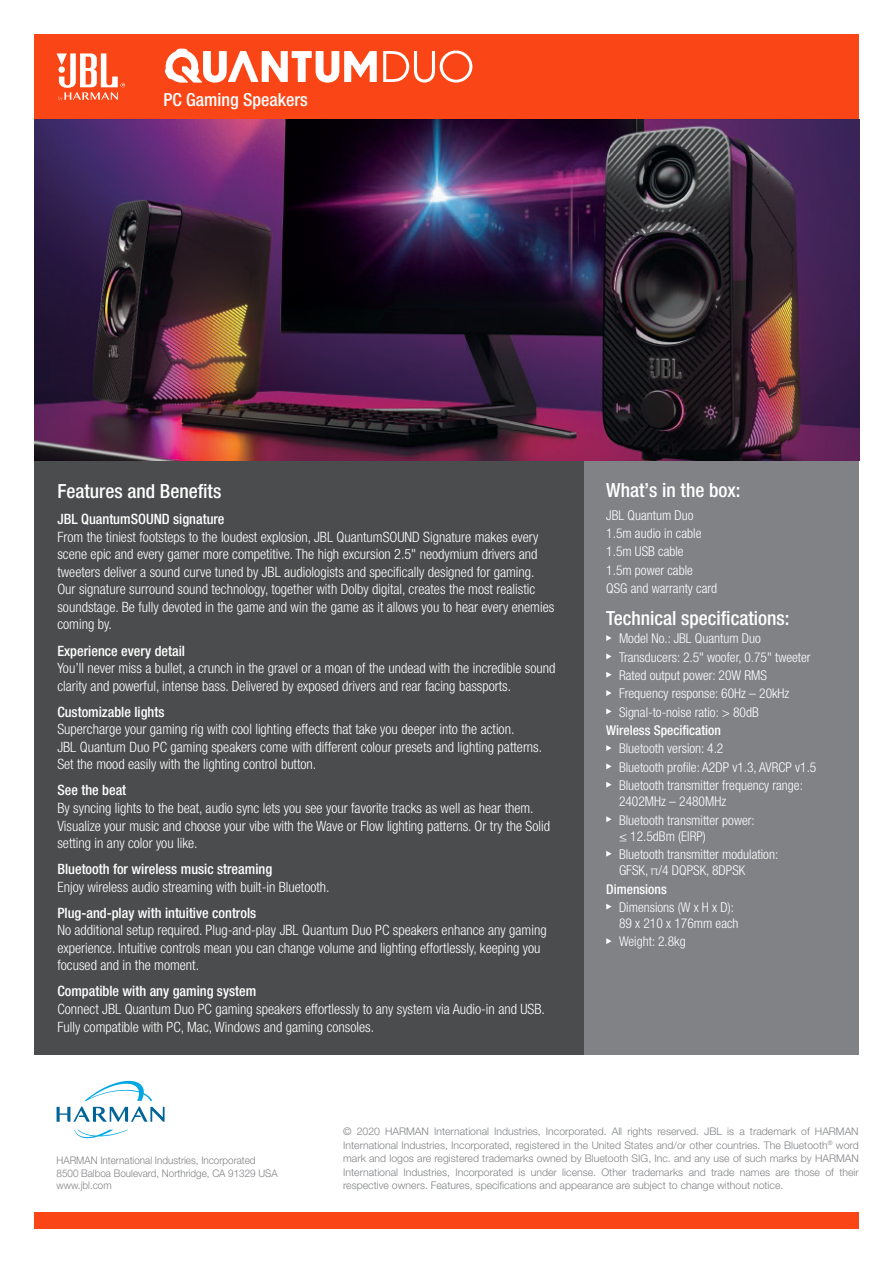
<style>
.page{position:relative;width:893px;height:1263px;background:#fff}
.page>*{position:absolute;margin:0;border:0;box-sizing:border-box;transform-origin:0 0}
.t1{font:500 condensed 19.5px "Helvetica Neue LT Pro";color:#fff}
.t2{font:500 condensed 18px "Helvetica Neue LT Pro";color:#fff}
.t3{font:300 condensed 14.25px/17.5px "Helvetica Neue LT Pro";color:#fff}
.t4{font:500 condensed 14.25px "Helvetica Neue LT Pro";color:#fff}
.t5{font:300 condensed 13.5px/16.2px "Helvetica Neue LT Pro";color:#fff}
.t6{font:500 condensed 13.5px "Helvetica Neue LT Pro";color:#fff}
.t7{font:300 10.5px/13.5px "Helvetica Neue LT Pro";color:#808285;text-align:justify}
.t8{font:300 10.5px "Helvetica Neue LT Pro";color:#808285;scale:.94 1}
</style>
<div class="page">
<div style="left:34px;top:34px;width:825px;height:85px;background:#fa4616"></div>
<div style="left:34px;top:1213px;width:825px;height:16px;background:#fa4616"></div>
<svg style="left:57px;top:53px;width:68px;height:48px"></svg>
<svg style="left:74px;top:1130px;width:54px;height:8px"></svg>
<svg style="left:57px;top:1080px;width:108px;height:42px"></svg>
<div style="left:584px;top:461px;width:275px;height:594px;background:#808285"></div>
<svg style="left:606px;top:635px;width:6px;height:6px"></svg>
<svg style="left:606px;top:653px;width:6px;height:6px"></svg>
<svg style="left:606px;top:672px;width:6px;height:6px"></svg>
<svg style="left:606px;top:690px;width:6px;height:6px"></svg>
<svg style="left:606px;top:708px;width:6px;height:6px"></svg>
<svg style="left:606px;top:745px;width:6px;height:6px"></svg>
<svg style="left:606px;top:763px;width:6px;height:6px"></svg>
<svg style="left:606px;top:782px;width:6px;height:6px"></svg>
<svg style="left:606px;top:816px;width:6px;height:6px"></svg>
<svg style="left:606px;top:851px;width:6px;height:6px"></svg>
<svg style="left:606px;top:904px;width:6px;height:5px"></svg>
<svg style="left:606px;top:938px;width:6px;height:6px"></svg>
<div style="left:34px;top:461px;width:550px;height:594px;background:#4b4c4d"></div>
<svg style="left:383px;top:50px;width:89px;height:33px"></svg>
<svg style="left:165px;top:49px;width:212px;height:34px"></svg>
<img style="left:34px;top:119px;width:825px;height:342px">
<p class="t2" style="left:163px;top:89px;width:146px">PC Gaming Speakers</p>
<p class="t1" style="left:57px;top:479px;width:165px">Features and Benefits</p>
<p class="t4" style="left:57px;top:511px;width:169px">JBL QuantumSOUND signature</p>
<p class="t3" style="left:57px;top:528px;width:498px">From the tiniest footsteps to the loudest explosion, JBL QuantumSOUND Signature makes every scene epic and every gamer more competitive. The high excursion 2.5" neodymium drivers and tweeters deliver a sound curve tuned by JBL audiologists and specifically designed for gaming.<br>Our signature surround sound technology, together with Dolby digital, creates the most realistic soundstage. Be fully devoted in the game and win the game as it allows you to hear every enemies coming by.</p>
<p class="t4" style="left:57px;top:642px;width:129px">Experience every detail</p>
<p class="t3" style="left:57px;top:659px;width:500px">You’ll never miss a bullet, a crunch in the gravel or a moan of the undead with the incredible sound clarity and powerful, intense bass. Delivered by exposed drivers and rear facing bassports.</p>
<p class="t4" style="left:57px;top:703px;width:109px">Customizable lights</p>
<p class="t3" style="left:57px;top:720px;width:486px">Supercharge your gaming rig with cool lighting effects that take you deeper into the action.<br>JBL Quantum Duo PC gaming speakers come with different colour presets and lighting patterns.<br>Set the mood easily with the lighting control button.</p>
<p class="t4" style="left:57px;top:782px;width:70px">See the beat</p>
<p class="t3" style="left:57px;top:799px;width:494px">By syncing lights to the beat, audio sync lets you see your favorite tracks as well as hear them.<br>Visualize your music and choose your vibe with the Wave or Flow lighting patterns. Or try the Solid setting in any color you like.</p>
<p class="t4" style="left:57px;top:860px;width:216px">Bluetooth for wireless music streaming</p>
<p class="t3" style="left:57px;top:878px;width:274px">Enjoy wireless audio streaming with built-in Bluetooth.</p>
<p class="t4" style="left:57px;top:904px;width:200px">Plug-and-play with intuitive controls</p>
<p class="t3" style="left:57px;top:921px;width:491px">No additional setup required. Plug-and-play JBL Quantum Duo PC speakers enhance any gaming experience. Intuitive controls mean you can change volume and lighting effortlessly, keeping you focused and in the moment.</p>
<p class="t4" style="left:57px;top:983px;width:200px">Compatible with any gaming system</p>
<p class="t3" style="left:57px;top:1000px;width:489px">Connect JBL Quantum Duo PC gaming speakers effortlessly to any system via Audio-in and USB.<br>Fully compatible with PC, Mac, Windows and gaming consoles.</p>
<p class="t1" style="left:606px;top:479px;width:136px">What’s in the box:</p>
<p class="t5" style="left:606px;top:507px;width:89px">JBL Quantum Duo</p>
<p class="t5" style="left:606px;top:525px;width:97px">1.5m audio in cable</p>
<p class="t5" style="left:606px;top:543px;width:79px">1.5m USB cable</p>
<p class="t5" style="left:606px;top:562px;width:88px">1.5m power cable</p>
<p class="t5" style="left:606px;top:580px;width:112px">QSG and warranty card</p>
<p class="t1" style="left:606px;top:606px;width:185px">Technical specifications:</p>
<p class="t5" style="left:619px;top:630px;width:143px">Model No.: JBL Quantum Duo</p>
<p class="t5" style="left:619px;top:649px;width:193px">Transducers: 2.5" woofer, 0.75" tweeter</p>
<p class="t5" style="left:619px;top:667px;width:149px">Rated output power: 20W RMS</p>
<p class="t5" style="left:619px;top:685px;width:172px">Frequency response: 60Hz – 20kHz</p>
<p class="t5" style="left:619px;top:704px;width:141px">Signal-to-noise ratio: &gt; 80dB</p>
<p class="t6" style="left:606px;top:722px;width:116px">Wireless Specification</p>
<p class="t5" style="left:619px;top:740px;width:106px">Bluetooth version: 4.2</p>
<p class="t5" style="left:619px;top:759px;width:199px">Bluetooth profile: A2DP v1.3, AVRCP v1.5</p>
<p class="t5" style="left:619px;top:777px;width:185px">Bluetooth transmitter frequency range:<br>2402MHz – 2480MHz</p>
<p class="t5" style="left:619px;top:811px;width:137px">Bluetooth transmitter power: ≤ 12.5dBm (EIRP)</p>
<p class="t5" style="left:619px;top:846px;width:161px">Bluetooth transmitter modulation:<br>GFSK, π/4 DQPSK, 8DPSK</p>
<p class="t6" style="left:606px;top:881px;width:62px">Dimensions</p>
<p class="t5" style="left:619px;top:899px;width:121px">Dimensions (W x H x D):<br>89 x 210 x 176mm each</p>
<p class="t5" style="left:619px;top:933px;width:68px">Weight: 2.8kg</p>
<p class="t8" style="left:57px;top:1154px;width:213px">HARMAN International Industries, Incorporated</p>
<p class="t8" style="left:57px;top:1166px;width:237px">8500 Balboa Boulevard, Northridge, CA 91329 USA</p>
<p class="t8" style="left:57px;top:1179px;width:60px">www.jbl.com</p>
<p class="t7" style="left:343px;top:1124px;width:517px">© 2020 HARMAN International Industries, Incorporated. All rights reserved. JBL is a trademark of HARMAN International Industries, Incorporated, registered in the United States and/or other countries. The Bluetooth<sup>®</sup> word mark and logos are registered trademarks owned by Bluetooth SIG, Inc. and any use of such marks by HARMAN International Industries, Incorporated is under license. Other trademarks and trade names are those of their respective owners. Features, specifications and appearance are subject to change without notice.</p>
</div>
